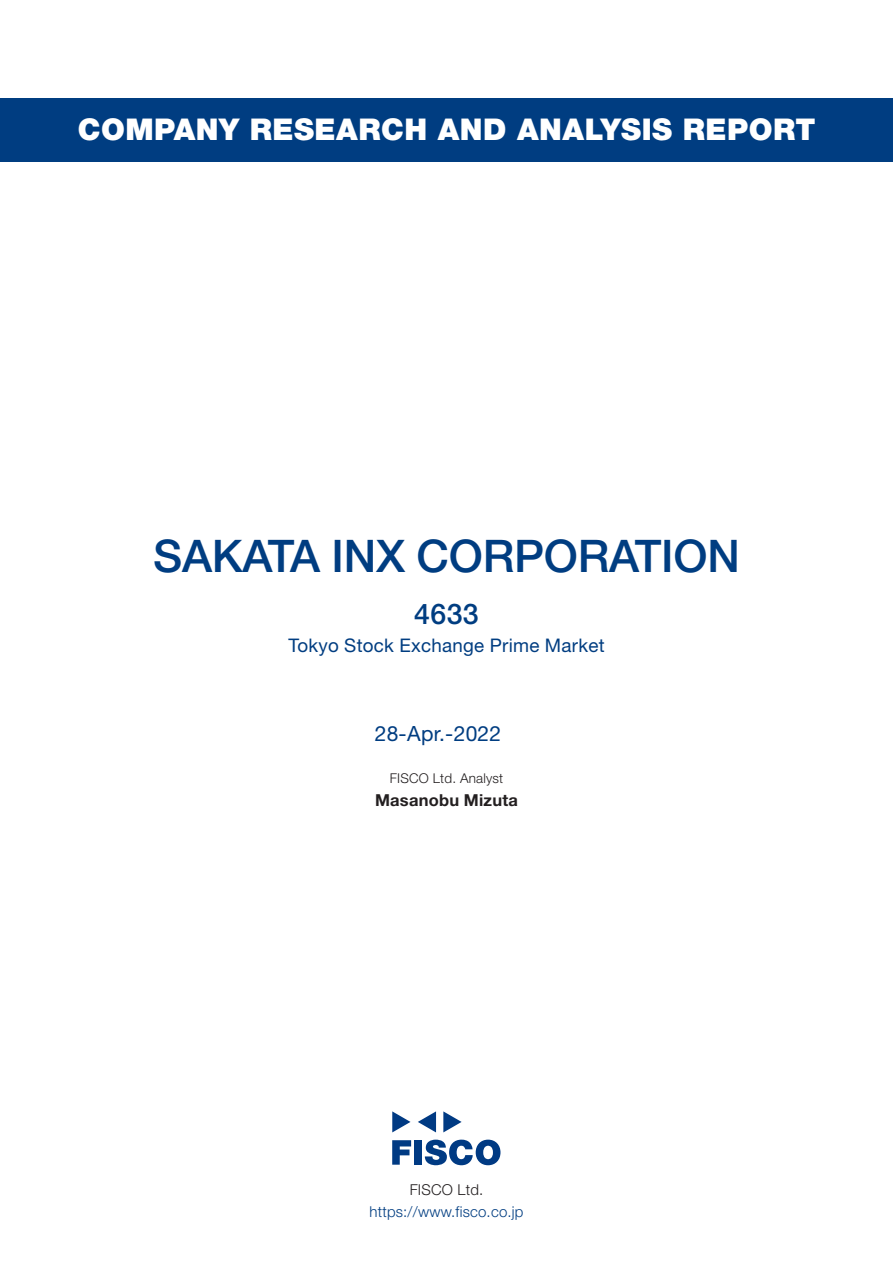
<style>
.page{position:relative;width:893px;height:1263px;background:#fff}
.page>*{position:absolute;margin:0;border:0;box-sizing:border-box;transform-origin:0 0}
.t1{font:500 45px "Helvetica Neue LT Std";letter-spacing:-.005em;color:#003d81}
.t2{font:900 30px "Helvetica Neue LT Std";letter-spacing:.015em;color:#fff}
.t3{font:500 28.5px "Helvetica Neue LT Std";color:#003d81}
.t4{font:21px "Helvetica Neue LT Std";letter-spacing:.015em;color:#003d81}
.t5{font:18.75px "Helvetica Neue LT Std";letter-spacing:.015em;color:#003d81}
.t6{font:700 16.5px "Helvetica Neue LT Std";letter-spacing:.015em;color:#231f20}
.t7{font:300 15px "Helvetica Neue LT Std";letter-spacing:.015em;color:#003d81}
.t8{font:300 15px "Helvetica Neue LT Std";letter-spacing:.015em;color:#231f20}
.t9{font:300 13.5px "Helvetica Neue LT Std";letter-spacing:.015em;color:#231f20}
</style>
<div class="page">
<svg style="left:392px;top:1140px;width:19px;height:25px"></svg>
<div style="left:414px;top:1140px;width:8px;height:25px;background:#003a83"></div>
<svg style="left:425px;top:1139px;width:75px;height:26px"></svg>
<svg style="left:392px;top:1111px;width:18px;height:21px"></svg>
<svg style="left:443px;top:1111px;width:19px;height:21px"></svg>
<svg style="left:418px;top:1111px;width:18px;height:21px"></svg>
<div style="left:0;top:98px;width:893px;height:64px;background:#003d81"></div>
<p class="t2" style="left:78px;top:112px;width:739px">COMPANY RESEARCH AND ANALYSIS REPORT</p>
<h1 class="t1" style="left:153px;top:529px;width:588px">SAKATA INX CORPORATION</h1>
<p class="t3" style="left:414px;top:596px;width:66px">4633</p>
<p class="t5" style="left:288px;top:634px;width:318px">Tokyo Stock Exchange Prime Market</p>
<p class="t4" style="left:375px;top:721px;width:128px">28-Apr.-2022</p>
<p class="t9" style="left:390px;top:770px;width:115px">FISCO Ltd. Analyst</p>
<p class="t6" style="left:375px;top:789px;width:144px">Masanobu Mizuta</p>
<p class="t8" style="left:410px;top:1180px;width:75px">FISCO Ltd.</p>
<p class="t7" style="left:369px;top:1202px;width:156px">https://www.fisco.co j p.</p>
</div>
